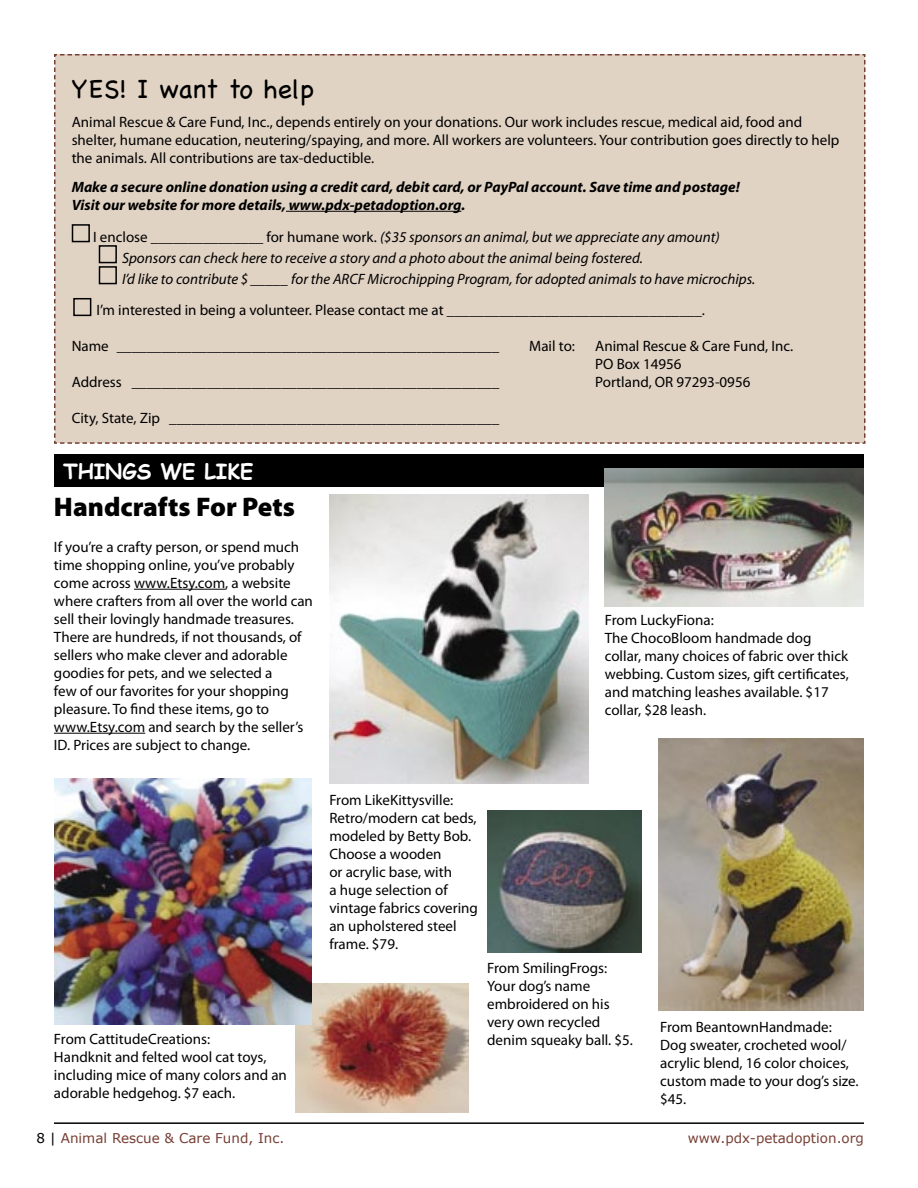
<style>
.page{position:relative;width:918px;height:1188px;background:#fff}
.page>*{position:absolute;margin:0;border:0;box-sizing:border-box;transform-origin:0 0}
.headline_2{font:900 27px "Myriad Pro";color:#000}
.sidebar_header{font:27px "Chalkboard";color:#000}
.section_head{font:700 21px "Comic Sans MS";color:#fff}
.body{font:15px/18px "Myriad Pro";color:#000}
.body-2{font:italic 15px "Myriad Pro";color:#000}
.body-3{font:italic 700 15px/18px "Myriad Pro";color:#000}
.t1{font:13.5px "Verdana";color:#773e33}
.s1{font-style:normal}
.s2{color:#000}
</style>
<div class="page">
<hr style="left:54px;top:1122px;width:810px;height:2px;background:#000">
<div style="left:54px;top:54px;width:812px;height:390px;background:#e1d3c4"></div>
<div style="left:54px;top:454px;width:810px;height:33px;background:#000"></div>
<hr style="left:134px;top:589px;width:91px;height:1px;background:#000">
<hr style="left:54px;top:733px;width:91px;height:1px;background:#000">
<img style="left:295px;top:983px;width:173px;height:129px">
<img style="left:54px;top:779px;width:257px;height:246px">
<img style="left:487px;top:810px;width:154px;height:143px">
<img style="left:605px;top:468px;width:259px;height:138px">
<img style="left:659px;top:738px;width:205px;height:273px">
<img style="left:329px;top:494px;width:260px;height:290px">
<p class="sidebar_header" style="left:72px;top:73px;width:244px">YES! I want to help</p>
<p class="body" style="left:72px;top:113px;width:769px">Animal Rescue &amp; Care Fund, Inc., depends entirely on your donations. Our work includes rescue, medical aid, food and shelter, humane education, neutering/spaying, and more. All workers are volunteers. Your contribution goes directly to help the animals. All contributions are tax-deductible.</p>
<p class="body-3" style="left:72px;top:178px;width:670px">Make a secure online donation using a credit card, debit card, or PayPal account. Save time and postage!<br>Visit our website for more details, www.pdx-petadoption.org.</p>
<p class="body-2" style="left:93px;top:228px;width:628px"><span class="s1">I enclose _______________ for humane work.</span> ($35 sponsors an animal, but we appreciate any amount)</p>
<p class="body-2" style="left:122px;top:249px;width:522px">Sponsors can check here to receive a story and a photo about the animal being fostered.</p>
<p class="body-2" style="left:122px;top:270px;width:635px">I’d like to contribute $ _____ for the ARCF Microchipping Program, for adopted animals to have microchips.</p>
<p class="body" style="left:97px;top:302px;width:610px">I’m interested in being a volunteer. Please contact me at __________________________________.</p>
<p class="body" style="left:72px;top:338px;width:429px">Name ___________________________________________________</p>
<p class="body" style="left:529px;top:338px;width:47px">Mail to:</p>
<p class="body" style="left:595px;top:338px;width:199px">Animal Rescue &amp; Care Fund, Inc.</p>
<p class="body" style="left:595px;top:356px;width:88px">PO Box 14956</p>
<p class="body" style="left:72px;top:374px;width:429px">Address _________________________________________________</p>
<p class="body" style="left:595px;top:374px;width:157px">Portland, OR 97293-0956</p>
<p class="body" style="left:72px;top:410px;width:429px">City, State, Zip ____________________________________________</p>
<p class="section_head" style="left:63px;top:456px;width:192px">THINGS WE LIKE</p>
<p class="headline_2" style="left:54px;top:491px;width:242px">Handcrafts For Pets</p>
<p class="body" style="left:54px;top:538px;width:260px">If you’re a crafty person, or spend much time shopping online, you’ve probably come across www.Etsy.com, a website where crafters from all over the world can sell their lovingly handmade treasures.<br>There are hundreds, if not thousands, of sellers who make clever and adorable goodies for pets, and we selected a<br>few of our favorites for your shopping pleasure. To find these items, go to www.Etsy.com and search by the seller’s ID. Prices are subject to change.</p>
<p class="body" style="left:605px;top:611px;width:111px">From LuckyFiona:</p>
<p class="body" style="left:605px;top:629px;width:246px">The ChocoBloom handmade dog collar, many choices of fabric over thick webbing. Custom sizes, gift certificates, and matching leashes available. $17 collar, $28 leash.</p>
<p class="body" style="left:54px;top:1030px;width:158px">From CattitudeCreations:</p>
<p class="body" style="left:54px;top:1048px;width:234px">Handknit and felted wool cat toys, including mice of many colors and an adorable hedgehog. $7 each.</p>
<p class="body" style="left:329px;top:791px;width:125px">From LikeKittysville:</p>
<p class="body" style="left:329px;top:809px;width:150px">Retro/modern cat beds, modeled by Betty Bob.<br>Choose a wooden<br>or acrylic base, with<br>a huge selection of vintage fabrics covering an upholstered steel frame. $79.</p>
<p class="body" style="left:487px;top:959px;width:147px">From SmilingFrogs:<br>Your dog’s name embroidered on his very own recycled denim squeaky ball. $5.</p>
<p class="body" style="left:660px;top:1018px;width:200px">From BeantownHandmade:<br>Dog sweater, crocheted wool/ acrylic blend, 16 color choices, custom made to your dog’s size. $45.</p>
<p class="t1" style="left:37px;top:1130px;width:249px"><span class="s2">8 |</span> Animal Rescue &amp; Care Fund, Inc.</p>
<p class="t1" style="left:688px;top:1130px;width:178px">www.pdx-petadoption.org</p>
</div>
